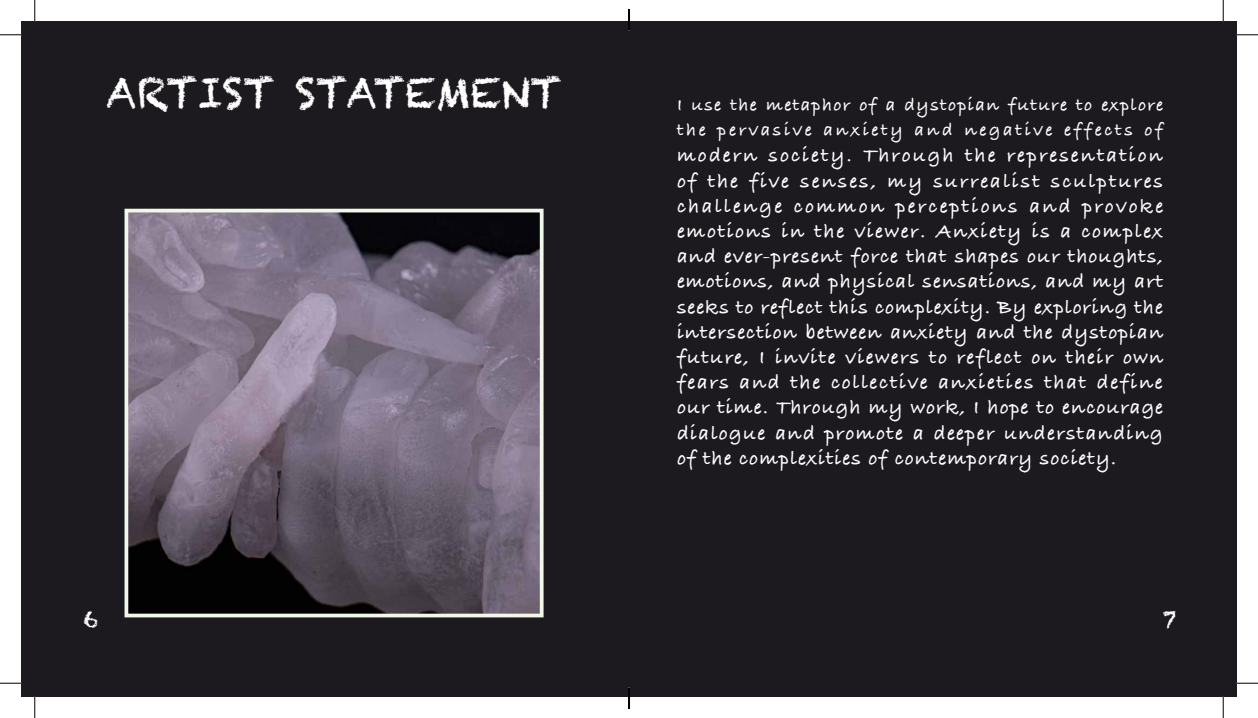
<style>
.page{position:relative;width:1258px;height:718px;background:#fff}
.page>*{position:absolute;margin:0;border:0;box-sizing:border-box;transform-origin:0 0}
.t1{font:41.25px "Chalkduster";color:#fff}
.t2{font:22.5px "Chalkduster";color:#fff}
.t3{font:700 21px/25.2px "Bradley Hand ITCTT";letter-spacing:.05em;color:#fff;text-align:justify}
.t4{font:700 18.75px/24.8px "Bradley Hand ITCTT";letter-spacing:.11em;color:#fff}
</style>
<div class="page">
<div style="left:21px;top:21px;width:1215px;height:675px;background:#1c1a1f"></div>
<img style="left:129px;top:214px;width:409px;height:398px">
<div style="left:124px;top:209px;width:419px;height:408px;border:4px solid #f2f8e9"></div>
<svg style="left:0;top:34px;width:21px;height:2px"></svg>
<svg style="left:1236px;top:34px;width:22px;height:2px"></svg>
<svg style="left:0;top:682px;width:21px;height:2px"></svg>
<svg style="left:1236px;top:682px;width:22px;height:2px"></svg>
<svg style="left:34px;top:0;width:2px;height:21px"></svg>
<svg style="left:34px;top:696px;width:2px;height:22px"></svg>
<svg style="left:1222px;top:0;width:2px;height:21px"></svg>
<svg style="left:1222px;top:696px;width:2px;height:22px"></svg>
<svg style="left:628px;top:9px;width:2px;height:21px"></svg>
<svg style="left:628px;top:687px;width:2px;height:22px"></svg>
<h1 class="t1" style="left:106px;top:69px;width:457px">ARTIST STATEMENT</h1>
<p class="t4" style="left:677px;top:92px;width:488px">I use the metaphor of a dystopian future to explore the pervasive anxiety and negative effects of</p>
<p class="t3" style="left:677px;top:142px;width:488px">modern society. Through the representation of the five senses, my surrealist sculptures challenge common perceptions and provoke emotions in the viewer. Anxiety is a complex and ever-present force that shapes our thoughts, emotions, and physical sensations, and my art seeks to reflect this complexity. By exploring the intersection between anxiety and the dystopian future, I invite viewers to reflect on their own fears and the collective anxieties that define our time. Through my work, I hope to encourage dialogue and promote a deeper understanding of the complexities of contemporary society.</p>
<p class="t2" style="left:83px;top:605px;width:16px">6</p>
<p class="t2" style="left:1162px;top:605px;width:15px">7</p>
</div>
